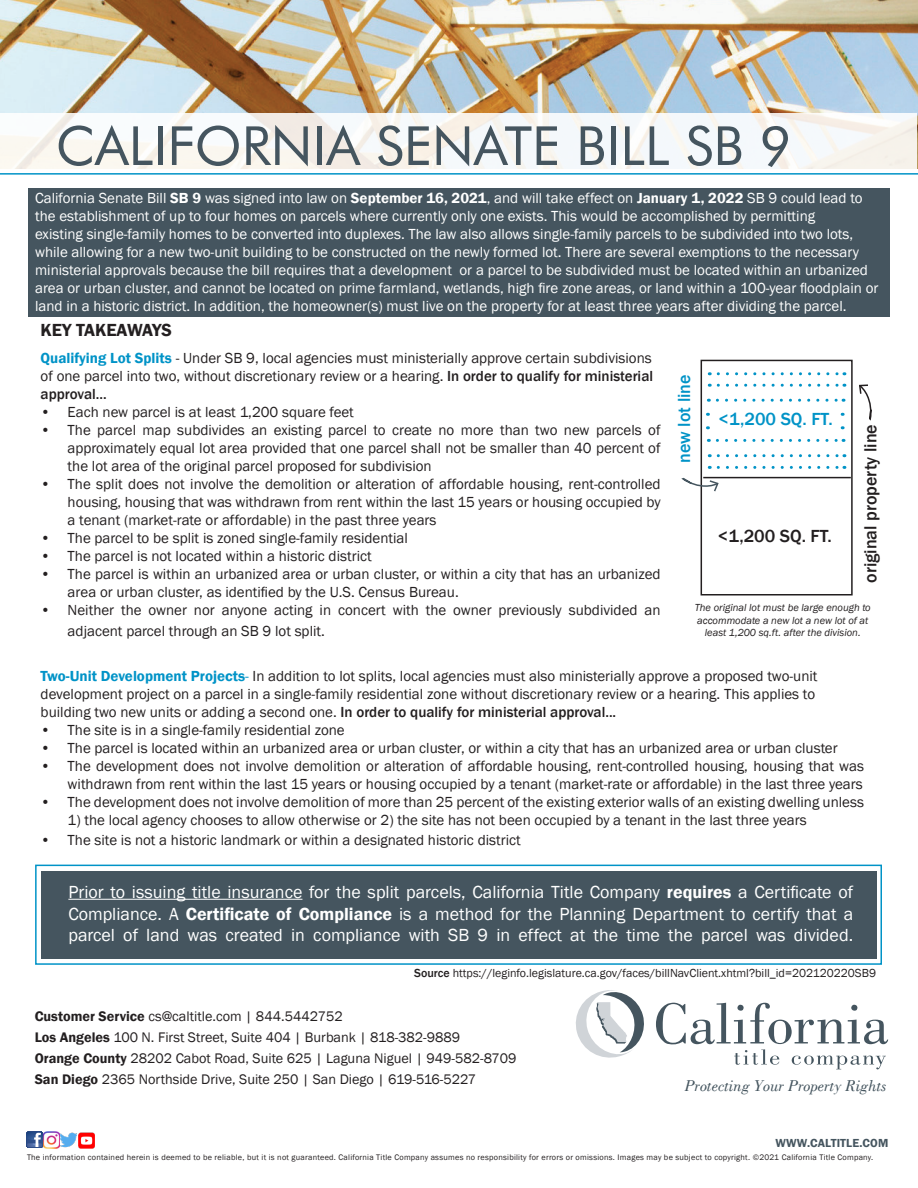
<style>
.page{position:relative;width:918px;height:1188px;background:#fff}
.page>*{position:absolute;margin:0;border:0;box-sizing:border-box;transform-origin:0 0}
.t1{font:54px "Futura BT";color:#45555f}
.t2{font:18px/21.6px "Franklin Gothic";color:#fff;text-align:justify}
.t3{font:500 18px "Franklin Gothic";color:#231f20}
.t4{font:500 18px "Franklin Gothic";color:#0093c7}
.t5{font:600 18px "Franklin Gothic";color:#231f20}
.t6{font:16.5px "Capelli Italic SWFTE";color:#45555f}
.t7{font:15px/18px "Franklin Gothic";color:#231f20;text-align:justify}
.t8{font:15px/18px "Franklin Gothic";color:#fff}
.t9{font:500 15px "Franklin Gothic";color:#231f20}
.t10{font:14.25px "Franklin Gothic";color:#231f20}
.t11{font:12px "Franklin Gothic";color:#231f20}
.t12{font:600 12px "Franklin Gothic";letter-spacing:.01em;color:#45555f}
.t13{font:italic 10.5px/12.6px "Franklin Gothic";color:#231f20;text-align:center}
.t14{font:8.25px "Franklin Gothic";letter-spacing:.03em;color:#231f20}
.s1{font-weight:600}
.s2{font-weight:600;color:#0093c7}
.s3{font-weight:500}
.s4{color:#0093c7}
.s5{font-weight:400}
</style>
<div class="page">
<img style="left:0;top:1px;width:918px;height:168px">
<svg style="left:656px;top:1003px;width:232px;height:66px"></svg>
<svg style="left:576px;top:990px;width:68px;height:68px"></svg>
<svg style="left:27px;top:1132px;width:16px;height:16px"></svg>
<img style="left:43px;top:1132px;width:51px;height:16px">
<svg style="left:0;top:114px;width:917px;height:55px"></svg>
<hr style="left:0;top:173px;width:918px;height:2px;background:#0093c7">
<div style="left:28px;top:188px;width:861px;height:129px;background:#45555f"></div>
<div style="left:41px;top:871px;width:835px;height:87px;background:#45555f"></div>
<div style="left:35px;top:865px;width:847px;height:100px;border:2px solid #0093c7"></div>
<div style="left:701px;top:360px;width:152px;height:236px;border:2px solid #231f20"></div>
<hr style="left:703px;top:477px;width:148px;height:1px;background:#231f20">
<svg style="left:718px;top:372px;width:127px;height:3px"></svg>
<svg style="left:718px;top:384px;width:127px;height:3px"></svg>
<svg style="left:717px;top:399px;width:127px;height:3px"></svg>
<svg style="left:717px;top:439px;width:127px;height:3px"></svg>
<svg style="left:718px;top:454px;width:127px;height:3px"></svg>
<svg style="left:681px;top:466px;width:164px;height:28px"></svg>
<svg style="left:859px;top:384px;width:13px;height:37px"></svg>
<hr style="left:68px;top:899px;width:234px;height:1px;background:#fff">
<p class="t1" style="left:56px;top:113px;width:737px">CALIFORNIA SENATE BILL SB 9</p>
<p class="t8" style="left:35px;top:189px;width:829px">California Senate Bill <span class="s1">SB 9</span> was signed into law on <span class="s1">September 16, 2021</span>, and will take effect on <span class="s1">January 1, 2022</span> SB 9 could lead to the establishment of up to four homes on parcels where currently only one exists. This would be accomplished by permitting</p>
<p class="t8" style="left:35px;top:225px;width:845px">existing single-family homes to be converted into duplexes. The law also allows single-family parcels to be subdivided into two lots, while allowing for a new two-unit building to be constructed on the newly formed lot. There are several exemptions to the necessary ministerial approvals because the bill requires that a development or a parcel to be subdivided must be located within an urbanized area or urban cluster, and cannot be located on prime farmland, wetlands, high fire zone areas, or land within a 100-year floodplain or land in a historic district. In addition, the homeowner(s) must live on the property for at least three years after dividing the parcel.</p>
<p class="t5" style="left:41px;top:319px;width:133px">KEY TAKEAWAYS</p>
<p class="t7" style="left:41px;top:349px;width:614px"><span class="s2">Qualifying Lot Splits</span> - Under SB 9, local agencies must ministerially approve certain subdivisions of one parcel into two, without discretionary review or a hearing. <span class="s3">In order to qualify for ministerial approval...</span></p>
<p class="t7" style="left:41px;top:403px;width:315px">• Each new parcel is at least 1,200 square feet</p>
<p class="t7" style="left:68px;top:421px;width:594px;text-indent:-27px">• The parcel map subdivides an existing parcel to create no more than two new parcels of approximately equal lot area provided that one parcel shall not be smaller than 40 percent of the lot area of the original parcel proposed for subdivision</p>
<p class="t7" style="left:68px;top:475px;width:594px;text-indent:-27px">• The split does not involve the demolition or alteration of affordable housing, rent-controlled housing, housing that was withdrawn from rent within the last 15 years or housing occupied by a tenant (market-rate or affordable) in the past three years</p>
<p class="t7" style="left:41px;top:529px;width:369px">• The parcel to be split is zoned single-family residential</p>
<p class="t7" style="left:41px;top:547px;width:333px">• The parcel is not located within a historic district</p>
<p class="t7" style="left:68px;top:565px;width:594px;text-indent:-27px">• The parcel is within an urbanized area or urban cluster, or within a city that has an urbanized area or urban cluster, as identified by the U.S. Census Bureau.</p>
<p class="t7" style="left:68px;top:599px;width:594px;line-height:21.6px;text-indent:-27px">• Neither the owner nor anyone acting in concert with the owner previously subdivided an adjacent parcel through an SB 9 lot split.</p>
<p class="t7" style="left:41px;top:667px;width:778px"><span class="s2">Two-Unit Development Projects</span><span class="s4">-</span> In addition to lot splits, local agencies must also ministerially approve a proposed two-unit</p>
<p class="t7" style="left:41px;top:685px;width:776px">development project on a parcel in a single-family residential zone without discretionary review or a hearing. This applies to</p>
<p class="t9" style="left:41px;top:703px;width:577px"><span class="s5">building two new units or adding a second one.</span> In order to qualify for ministerial approval...</p>
<p class="t7" style="left:41px;top:721px;width:306px">• The site is in a single-family residential zone</p>
<p class="t7" style="left:41px;top:739px;width:799px">• The parcel is located within an urbanized area or urban cluster, or within a city that has an urbanized area or urban cluster</p>
<p class="t7" style="left:41px;top:757px;width:825px;text-align:right">• The development does not involve demolition or alteration of affordable housing, rent-controlled housing, housing that was withdrawn from rent within the last 15 years or housing occupied by a tenant (market-rate or affordable) in the last three years</p>
<p class="t7" style="left:41px;top:793px;width:825px">• The development does not involve demolition of more than 25 percent of the existing exterior walls of an existing dwelling unless</p>
<p class="t7" style="left:68px;top:811px;width:741px">1) the local agency chooses to allow otherwise or 2) the site has not been occupied by a tenant in the last three years</p>
<p class="t7" style="left:41px;top:831px;width:482px">• The site is not a historic landmark or within a designated historic district</p>
<p class="t4" style="left:673px;top:463px;width:90px;rotate:-90deg">new lot line</p>
<p class="t4" style="left:719px;top:408px;width:116px">&lt;1,200 SQ. FT.</p>
<p class="t3" style="left:859px;top:583px;width:160px;rotate:-90deg">original property line</p>
<p class="t3" style="left:718px;top:525px;width:116px">&lt;1,200 SQ. FT.</p>
<p class="t13" style="left:695px;top:602px;width:178px">The original lot must be large enough to accommodate a new lot a new lot of at least 1,200 sq.ft. after the division.</p>
<p class="t2" style="left:68px;top:881px;width:786px">Prior to issuing title insurance for the split parcels, California Title Company <span class="s1">requires</span> a Certificate of Compliance. A <span class="s1">Certificate of Compliance</span> is a method for the Planning Department to certify that a parcel of land was created in compliance with SB 9 in effect at the time the parcel was divided.</p>
<p class="t11" style="left:414px;top:966px;width:463px"><span class="s3">Source</span> https://leginfo.legislature.ca.gov/faces/billNavClient.xhtml?bill_id=202120220SB9</p>
<p class="t10" style="left:35px;top:1007px;width:310px"><span class="s1">Customer Service</span> cs@caltitle.com | 844.5442752</p>
<p class="t10" style="left:35px;top:1028px;width:427px"><span class="s1">Los Angeles</span> 100 N. First Street, Suite 404 | Burbank | 818-382-9889</p>
<p class="t10" style="left:35px;top:1049px;width:483px"><span class="s1">Orange County</span> 28202 Cabot Road, Suite 625 | Laguna Niguel | 949-582-8709</p>
<p class="t10" style="left:35px;top:1070px;width:443px"><span class="s1">San Diego</span> 2365 Northside Drive, Suite 250 | San Diego | 619-516-5227</p>
<p class="t6" style="left:685px;top:1076px;width:203px">Protecting Your Property Rights</p>
<p class="t12" style="left:776px;top:1135px;width:114px">WWW.CALTITLE.COM</p>
<p class="t14" style="left:27px;top:1152px;width:848px">The information contained herein is deemed to be reliable, but it is not guaranteed. California Title Company assumes no responsibility for errors or omissions. Images may be subject to copyright. ©2021 California Title Company.</p>
</div>
